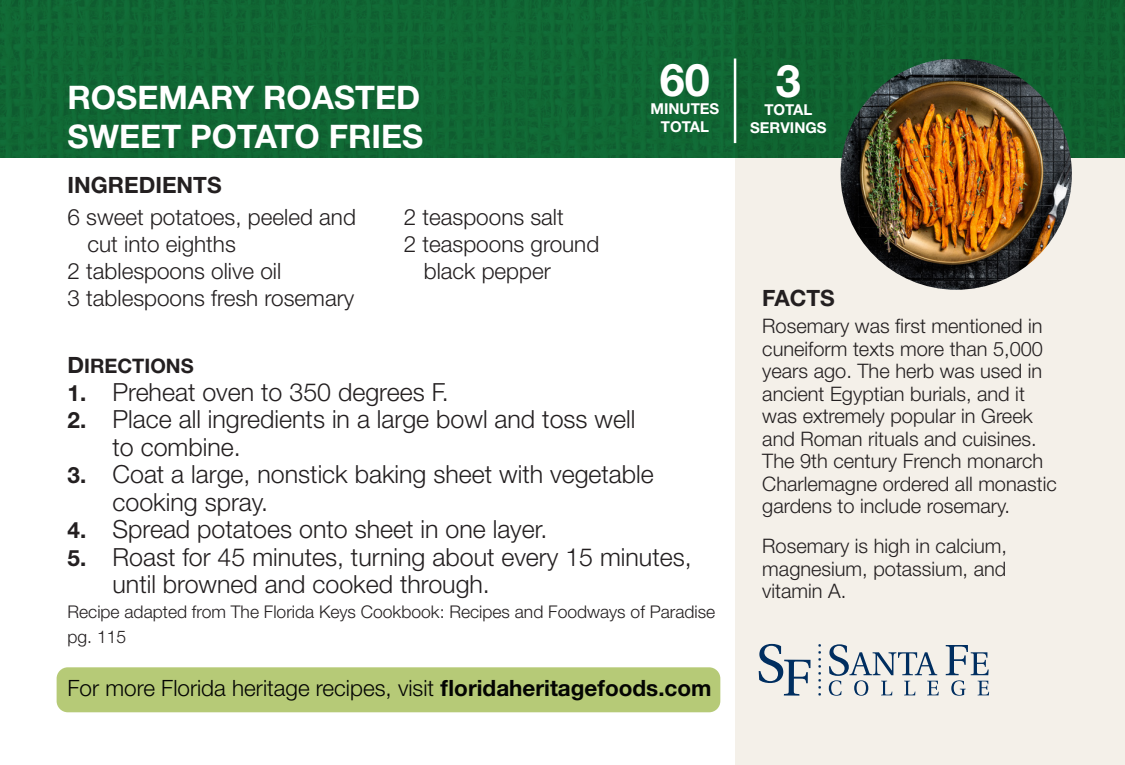
<style>
.page{position:relative;width:1125px;height:765px;background:#fff}
.page>*{position:absolute;margin:0;border:0;box-sizing:border-box;transform-origin:0 0}
.t1{font:700 45px "Helvetica Neue LT Std";color:#fff}
.t2{font:700 32.5px "Helvetica Neue LT Std";color:#fff}
.t3{font:300 25px/27.5px "Helvetica Neue LT Std";color:#231f20}
.t4{font:300 22.5px/27px "Helvetica Neue LT Std";color:#231f20}
.t5{font:300 22.5px "Helvetica Neue LT Std";color:#040503}
.t6{font:700 22.5px "Helvetica Neue LT Std";color:#231f20}
.t7{font:300 20px/22.5px "Helvetica Neue LT Std";color:#231f20}
.t8{font:700 20px "Helvetica Neue LT Std";color:#231f20}
.t9{font:300 17.5px/25px "Helvetica Neue LT Std";color:#231f20}
.t10{font:700 15px "Helvetica Neue LT Std";color:#fff}
.s1{font-size:22.5px}
.s2{font-weight:700;font-size:22.5px}
.s3{font-weight:700}
</style>
<div class="page">
<div style="left:735px;top:0;width:390px;height:765px;background:#f4f0e9"></div>
<div style="left:57px;top:667px;width:663px;height:45px;background:#b6ca77;border-radius:11px"></div>
<div style="left:0;top:0;width:1125px;height:157px;background:#106633"></div>
<hr style="left:734px;top:58px;width:2px;height:85px;background:#fff">
<svg style="left:759px;top:644px;width:52px;height:52px"></svg>
<svg style="left:829px;top:644px;width:160px;height:52px"></svg>
<svg style="left:818px;top:644px;width:3px;height:52px"></svg>
<img style="left:841px;top:59px;width:231px;height:231px">
<p class="t2" style="left:68px;top:77px;width:354px">ROSEMARY ROASTED</p>
<p class="t2" style="left:68px;top:116px;width:357px">SWEET POTATO FRIES</p>
<p class="t6" style="left:68px;top:171px;width:156px">INGREDIENTS</p>
<p class="t4" style="left:88px;top:203px;width:270px;text-indent:-20px">6 sweet potatoes, peeled and cut into eighths</p>
<p class="t4" style="left:68px;top:257px;width:215px">2 tablespoons olive oil</p>
<p class="t4" style="left:68px;top:284px;width:288px">3 tablespoons fresh rosemary</p>
<p class="t4" style="left:404px;top:203px;width:162px">2 teaspoons salt</p>
<p class="t4" style="left:424px;top:230px;width:177px;text-indent:-20px">2 teaspoons ground black pepper</p>
<p class="t1" style="left:660px;top:52px;width:52px">60</p>
<p class="t10" style="left:650px;top:99px;width:70px">MINUTES</p>
<p class="t10" style="left:661px;top:117px;width:50px">TOTAL</p>
<p class="t8" style="left:68px;top:354px;width:128px"><span class="s1">D</span>IRECTIONS</p>
<p class="t3" style="left:68px;top:378px;width:383px"><span class="s2">1.</span> Preheat oven to 350 degrees F.</p>
<p class="t3" style="left:112px;top:405px;width:524px;text-indent:-45px"><span class="s2">2.</span> Place all ingredients in a large bowl and toss well to combine.</p>
<p class="t3" style="left:112px;top:460px;width:543px;text-indent:-45px"><span class="s2">3.</span> Coat a large, nonstick baking sheet with vegetable cooking spray.</p>
<p class="t3" style="left:68px;top:515px;width:481px"><span class="s2">4.</span> Spread potatoes onto sheet in one layer.</p>
<p class="t3" style="left:112px;top:543px;width:581px;text-indent:-45px"><span class="s2">5.</span> Roast for 45 minutes, turning about every 15 minutes, until browned and cooked through.</p>
<p class="t9" style="left:68px;top:599px;width:649px">Recipe adapted from The Florida Keys Cookbook: Recipes and Foodways of Paradise pg. 115</p>
<p class="t5" style="left:68px;top:674px;width:646px">For more Florida heritage recipes, visit <span class="s3">floridaheritagefoods.com</span></p>
<p class="t1" style="left:776px;top:53px;width:27px">3</p>
<p class="t10" style="left:764px;top:100px;width:50px">TOTAL</p>
<p class="t10" style="left:750px;top:118px;width:78px">SERVINGS</p>
<p class="t6" style="left:762px;top:284px;width:74px">FACTS</p>
<p class="t7" style="left:762px;top:315px;width:296px">Rosemary was first mentioned in cuneiform texts more than 5,000 years ago. The herb was used in ancient Egyptian burials, and it was extremely popular in Greek and Roman rituals and cuisines.<br>The 9th century French monarch<br>Charlemagne ordered all monastic gardens to include rosemary.</p>
<p class="t7" style="left:762px;top:535px;width:246px;text-align:justify">Rosemary is high in calcium, magnesium, potassium, and vitamin A.</p>
</div>
